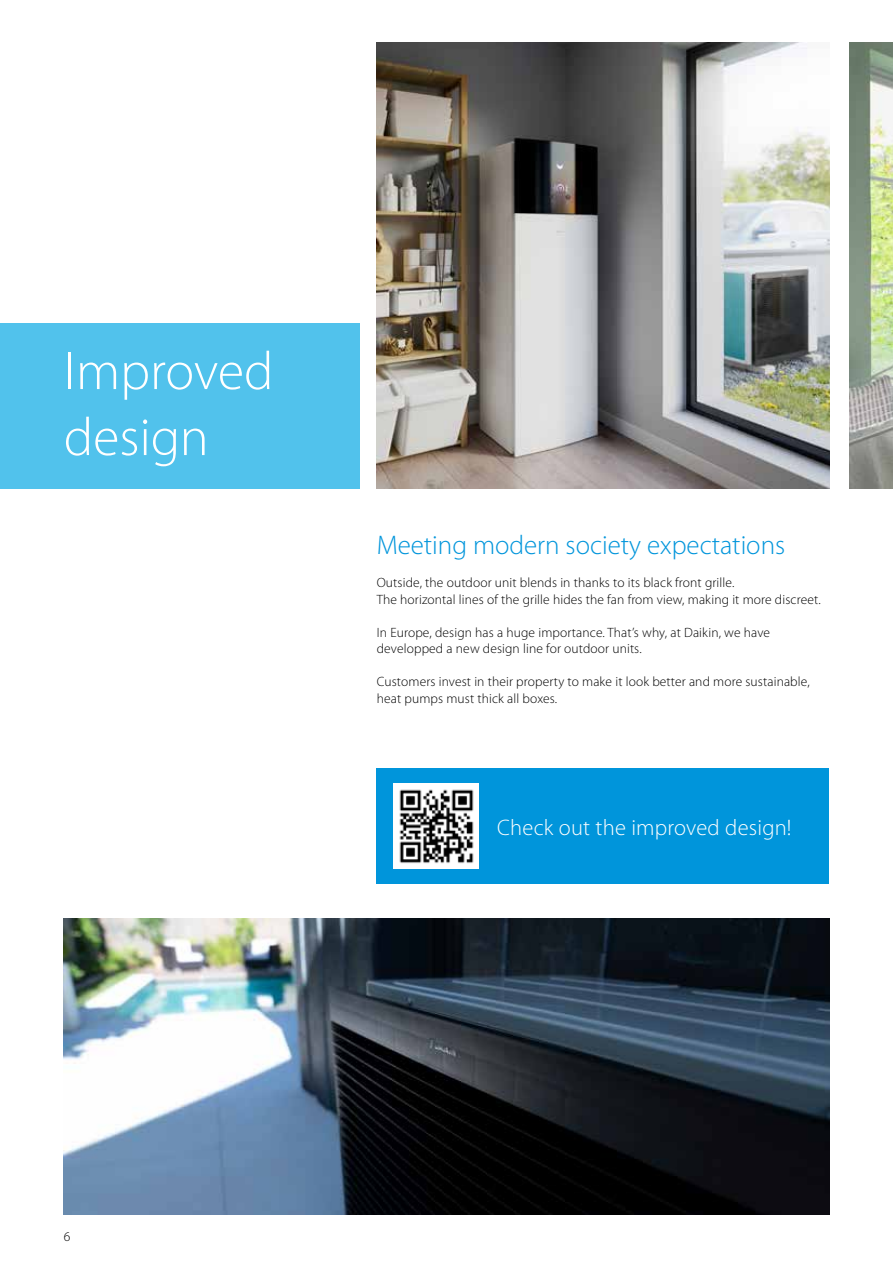
<style>
.page{position:relative;width:893px;height:1263px;background:#fff}
.page>*{position:absolute;margin:0;border:0;box-sizing:border-box;transform-origin:0 0}
.t1{font:300 54px/66px "Myriad Pro";color:#fff}
.t2{font:300 27px "Myriad Pro";color:#0095db}
.t3{font:300 22.5px "Myriad Pro";letter-spacing:.01em;color:#fff}
.t4{font:300 13.5px/16.5px "Myriad Pro";letter-spacing:.01em;color:#000}
</style>
<div class="page">
<img style="left:64px;top:919px;width:765px;height:295px">
<img style="left:849px;top:43px;width:44px;height:446px">
<img style="left:377px;top:43px;width:452px;height:446px">
<div style="left:0;top:323px;width:360px;height:165px;background:#51c2ec"></div>
<div style="left:377px;top:769px;width:452px;height:115px;background:#0095db"></div>
<img style="left:394px;top:784px;width:85px;height:85px">
<h1 class="t1" style="left:64px;top:339px;width:211px">Improved design</h1>
<h2 class="t2" style="left:377px;top:530px;width:410px">Meeting modern society expectations</h2>
<p class="t4" style="left:377px;top:574px;width:445px">Outside, the outdoor unit blends in thanks to its black front grille.<br>The horizontal lines of the grille hides the fan from view, making it more discreet.</p>
<p class="t4" style="left:377px;top:624px;width:395px">In Europe, design has a huge importance. That’s why, at Daikin, we have developped a new design line for outdoor units.</p>
<p class="t4" style="left:377px;top:673px;width:434px">Customers invest in their property to make it look better and more sustainable, heat pumps must thick all boxes.</p>
<h3 class="t3" style="left:497px;top:815px;width:296px">Check out the improved design!</h3>
<p class="t4" style="left:64px;top:1228px;width:8px">6</p>
</div>
